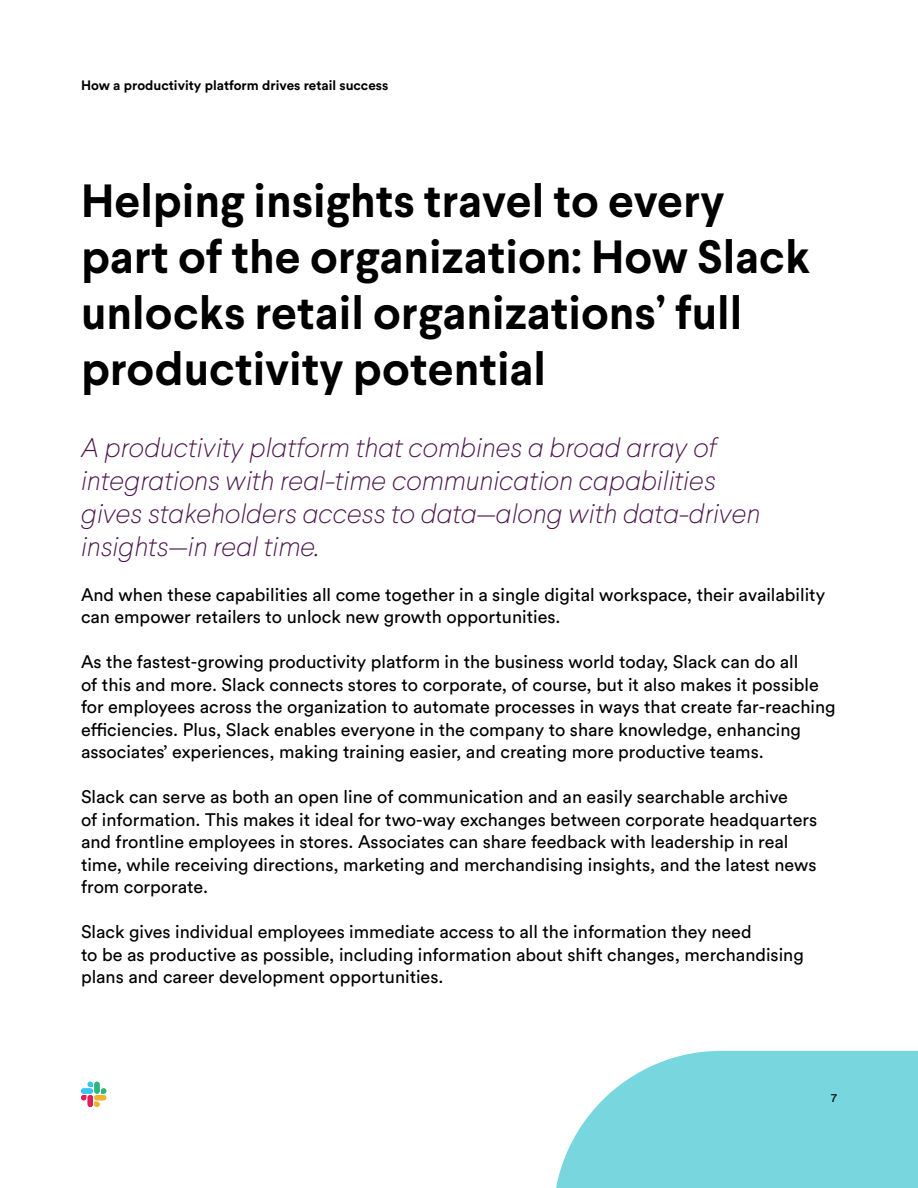
<style>
.page{position:relative;width:918px;height:1188px;background:#fff}
.page>*{position:absolute;margin:0;border:0;box-sizing:border-box;transform-origin:0 0}
.t1{font:700 46.5px/55.8px "Larsseit";color:#000}
.t2{font:italic 100 27px/33px "Larsseit";color:#4a144a}
.t3{font:18px/22.5px "Slack Circular";color:#000}
.t4{font:700 13.5px "Slack Circular";color:#000}
.t5{font:12px "Slack Circular";color:#000}
</style>
<div class="page">
<svg style="left:81px;top:1095px;width:5px;height:5px"></svg>
<div style="left:88px;top:1095px;width:5px;height:12px;background:#e01f59;border-radius:3px"></div>
<svg style="left:88px;top:1082px;width:5px;height:5px"></svg>
<div style="left:81px;top:1088px;width:12px;height:6px;background:#36c4f0;border-radius:3px"></div>
<svg style="left:101px;top:1088px;width:5px;height:6px"></svg>
<div style="left:94px;top:1082px;width:6px;height:12px;background:#2eb57d;border-radius:3px"></div>
<svg style="left:94px;top:1102px;width:6px;height:5px"></svg>
<div style="left:94px;top:1095px;width:12px;height:5px;background:#edb32e;border-radius:3px"></div>
<svg style="left:556px;top:1051px;width:362px;height:137px;background:#87dae1"></svg>
<p class="t4" style="left:81px;top:76px;width:309px">How a productivity platform drives retail success</p>
<h1 class="t1" style="left:81px;top:173px;width:731px">Helping insights travel to every part of the organization: How Slack unlocks retail organizations’ full productivity potential</h1>
<h2 class="t2" style="left:81px;top:431px;width:681px">A productivity platform that combines a broad array of integrations with real-time communication capabilities gives stakeholders access to data—along with data-driven insights—in real time.</h2>
<p class="t3" style="left:81px;top:582px;width:746px">And when these capabilities all come together in a single digital workspace, their availability can empower retailers to unlock new growth opportunities.</p>
<p class="t3" style="left:81px;top:650px;width:756px">As the fastest-growing productivity platform in the business world today, Slack can do all<br>of this and more. Slack connects stores to corporate, of course, but it also makes it possible for employees across the organization to automate processes in ways that create far-reaching efficiencies. Plus, Slack enables everyone in the company to share knowledge, enhancing associates’ experiences, making training easier, and creating more productive teams.</p>
<p class="t3" style="left:81px;top:785px;width:738px">Slack can serve as both an open line of communication and an easily searchable archive<br>of information. This makes it ideal for two-way exchanges between corporate headquarters and frontline employees in stores. Associates can share feedback with leadership in real time, while receiving directions, marketing and merchandising insights, and the latest news from corporate.</p>
<p class="t3" style="left:81px;top:920px;width:724px">Slack gives individual employees immediate access to all the information they need<br>to be as productive as possible, including information about shift changes, merchandising plans and career development opportunities.</p>
<p class="t5" style="left:831px;top:1090px;width:7px">7</p>
</div>
